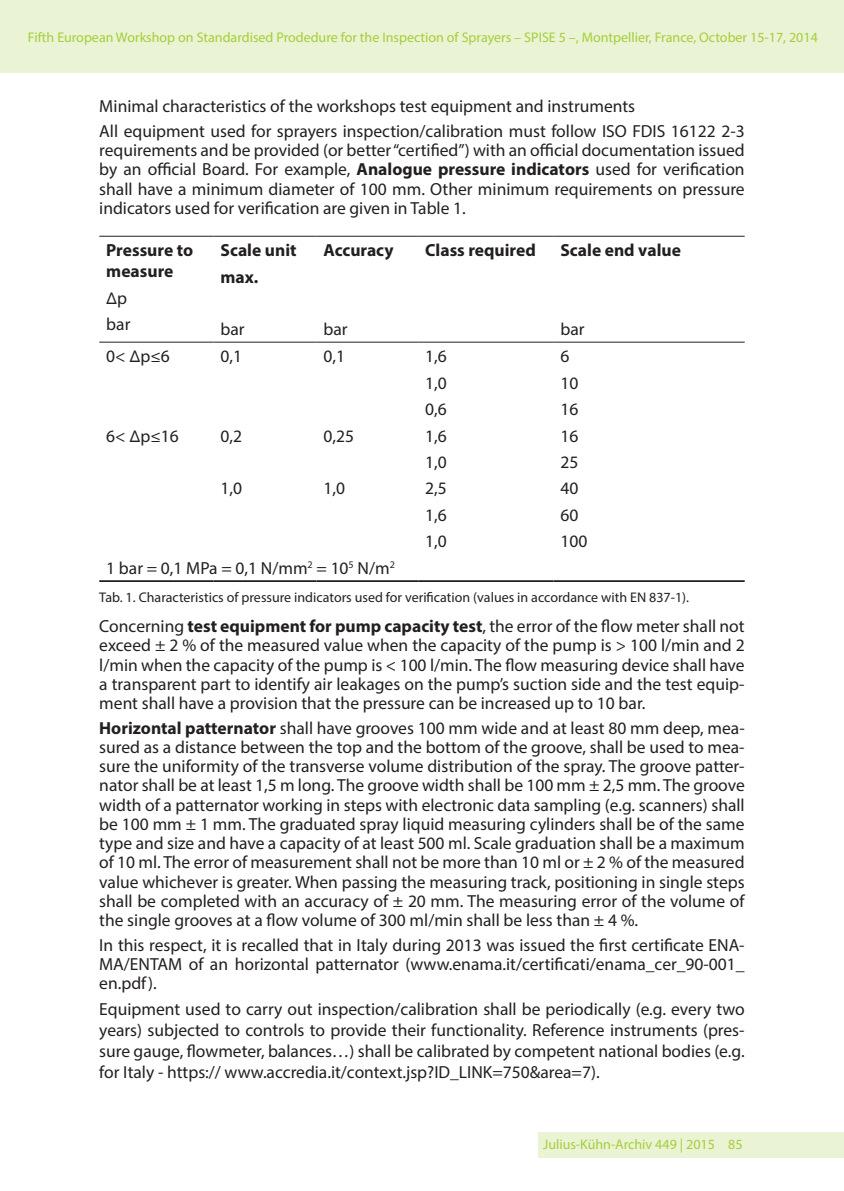
<style>
.page{position:relative;width:844px;height:1191px;background:#fff}
.page>*{position:absolute;margin:0;border:0;box-sizing:border-box;transform-origin:0 0}
.t1{font:17.5px/19.2px "Myriad Pro";color:#231f20;text-align:justify}
.t2{font:700 17.5px/21px "Myriad Pro";color:#231f20}
.t3{font:14px "Myriad Pro";color:#a6ce39}
.t4{font:14px "Myriad Pro";color:#231f20}
.s1{font-weight:700}
.s2{font-family:"Corbel"}
</style>
<div class="page">
<div style="left:0;top:0;width:843px;height:72px;background:#eaf3d4"></div>
<div style="left:538px;top:1132px;width:305px;height:25px;background:#eaf3d4"></div>
<hr style="left:99px;top:580px;width:114px;height:2px;background:#231f20">
<hr style="left:213px;top:580px;width:103px;height:2px;background:#231f20">
<hr style="left:316px;top:580px;width:102px;height:2px;background:#231f20">
<hr style="left:418px;top:580px;width:135px;height:2px;background:#231f20">
<hr style="left:553px;top:580px;width:191px;height:2px;background:#231f20">
<hr style="left:99px;top:236px;width:114px;height:1px;background:#231f20">
<hr style="left:213px;top:236px;width:103px;height:1px;background:#231f20">
<hr style="left:316px;top:236px;width:102px;height:1px;background:#231f20">
<hr style="left:418px;top:236px;width:135px;height:1px;background:#231f20">
<hr style="left:553px;top:236px;width:191px;height:1px;background:#231f20">
<hr style="left:99px;top:342px;width:114px;height:1px;background:#231f20">
<hr style="left:213px;top:342px;width:103px;height:1px;background:#231f20">
<hr style="left:316px;top:342px;width:102px;height:1px;background:#231f20">
<hr style="left:418px;top:342px;width:135px;height:1px;background:#231f20">
<hr style="left:553px;top:342px;width:191px;height:1px;background:#231f20">
<p class="t3" style="left:28px;top:29px;width:791px">Fifth European Workshop on Standardised Prodedure for the Inspection of Sprayers – SPISE 5 –, Montpellier, France, October 15-17, 2014</p>
<p class="t1" style="left:99px;top:94px;width:646px;line-height:24.5px">Minimal characteristics of the workshops test equipment and instruments<br>All equipment used for sprayers inspection/calibration must follow ISO FDIS 16122 2-3</p>
<p class="t1" style="left:99px;top:140px;width:646px">requirements and be provided (or better “certified”) with an official documentation issued by an official Board. For example, <span class="s1">Analogue pressure indicators</span> used for verification shall have a minimum diameter of 100 mm. Other minimum requirements on pressure indicators used for verification are given in Table 1.</p>
<p class="t2" style="left:106px;top:239px;width:88px">Pressure to measure</p>
<p class="t1" style="left:106px;top:284px;width:26px;line-height:26.2px"><span class="s2">∆</span>p bar</p>
<p class="t2" style="left:220px;top:237px;width:78px;line-height:26.2px">Scale unit max.</p>
<p class="t1" style="left:220px;top:319px;width:26px">bar</p>
<p class="t2" style="left:425px;top:239px;width:112px">Class required</p>
<p class="t2" style="left:560px;top:239px;width:122px">Scale end value</p>
<p class="t2" style="left:323px;top:239px;width:72px">Accuracy</p>
<p class="t1" style="left:323px;top:319px;width:26px">bar</p>
<p class="t1" style="left:560px;top:319px;width:26px">bar</p>
<p class="t1" style="left:106px;top:346px;width:65px">0&lt; <span class="s2">∆</span>p≤6</p>
<p class="t1" style="left:220px;top:346px;width:23px">0,1</p>
<p class="t1" style="left:323px;top:346px;width:23px">0,1</p>
<p class="t1" style="left:425px;top:343px;width:23px;line-height:26.2px">1,6<br>1,0<br>0,6</p>
<p class="t1" style="left:560px;top:343px;width:19px;line-height:26.2px;text-align:left">6<br>10<br>16</p>
<p class="t1" style="left:106px;top:426px;width:74px">6&lt; <span class="s2">∆</span>p≤16</p>
<p class="t1" style="left:220px;top:426px;width:23px">0,2</p>
<p class="t1" style="left:220px;top:479px;width:23px">1,0</p>
<p class="t1" style="left:323px;top:426px;width:32px">0,25</p>
<p class="t1" style="left:323px;top:479px;width:23px">1,0</p>
<p class="t1" style="left:425px;top:423px;width:23px;line-height:26.2px">1,6<br>1,0<br>2,5<br>1,6<br>1,0</p>
<p class="t1" style="left:560px;top:423px;width:28px;line-height:26.2px;text-align:left">16<br>25<br>40<br>60<br>100</p>
<p class="t1" style="left:106px;top:558px;width:290px">1 bar = 0,1 MPa = 0,1 N/mm<sup>2</sup> = 10<sup>5</sup> N/m<sup>2</sup></p>
<p class="t4" style="left:99px;top:589px;width:591px">Tab. 1. Characteristics of pressure indicators used for verification (values in accordance with EN 837-1).</p>
<p class="t1" style="left:99px;top:616px;width:646px">Concerning <span class="s1">test equipment for pump capacity test</span>, the error of the flow meter shall not exceed ± 2 % of the measured value when the capacity of the pump is &gt; 100 l/min and 2 l/min when the capacity of the pump is &lt; 100 l/min. The flow measuring device shall have a transparent part to identify air leakages on the pump’s suction side and the test equip&shy;ment shall have a provision that the pressure can be increased up to 10 bar.</p>
<p class="t1" style="left:99px;top:718px;width:646px"><span class="s1">Horizontal patternator</span> shall have grooves 100 mm wide and at least 80 mm deep, mea&shy;sured as a distance between the top and the bottom of the groove, shall be used to mea&shy;sure the uniformity of the transverse volume distribution of the spray. The groove patter&shy;nator shall be at least 1,5 m long. The groove width shall be 100 mm ± 2,5 mm. The groove width of a patternator working in steps with electronic data sampling (e.g. scanners) shall be 100 mm ± 1 mm. The graduated spray liquid measuring cylinders shall be of the same type and size and have a capacity of at least 500 ml. Scale graduation shall be a maximum of 10 ml. The error of measurement shall not be more than 10 ml or ± 2 % of the measured value whichever is greater. When passing the measuring track, positioning in single steps shall be completed with an accuracy of ± 20 mm. The measuring error of the volume of the single grooves at a flow volume of 300 ml/min shall be less than ± 4 %.</p>
<p class="t1" style="left:99px;top:935px;width:646px">In this respect, it is recalled that in Italy during 2013 was issued the first certificate ENA-MA/ENTAM of an horizontal patternator (www.enama.it/certificati/enama_cer_90-001_ en.pdf).</p>
<p class="t1" style="left:99px;top:998px;width:646px;line-height:21px">Equipment used to carry out inspection/calibration shall be periodically (e.g. every two years) subjected to controls to provide their functionality. Reference instruments (pres&shy;sure gauge, flowmeter, balances…) shall be calibrated by competent national bodies (e.g. for Italy - https:// www.accredia.it/context.jsp?ID_LINK=750&amp;area=7).</p>
<p class="t3" style="left:543px;top:1136px;width:173px">Julius-Kühn-Archiv 449 | 2015</p>
<p class="t3" style="left:728px;top:1135px;width:16px">85</p>
</div>
